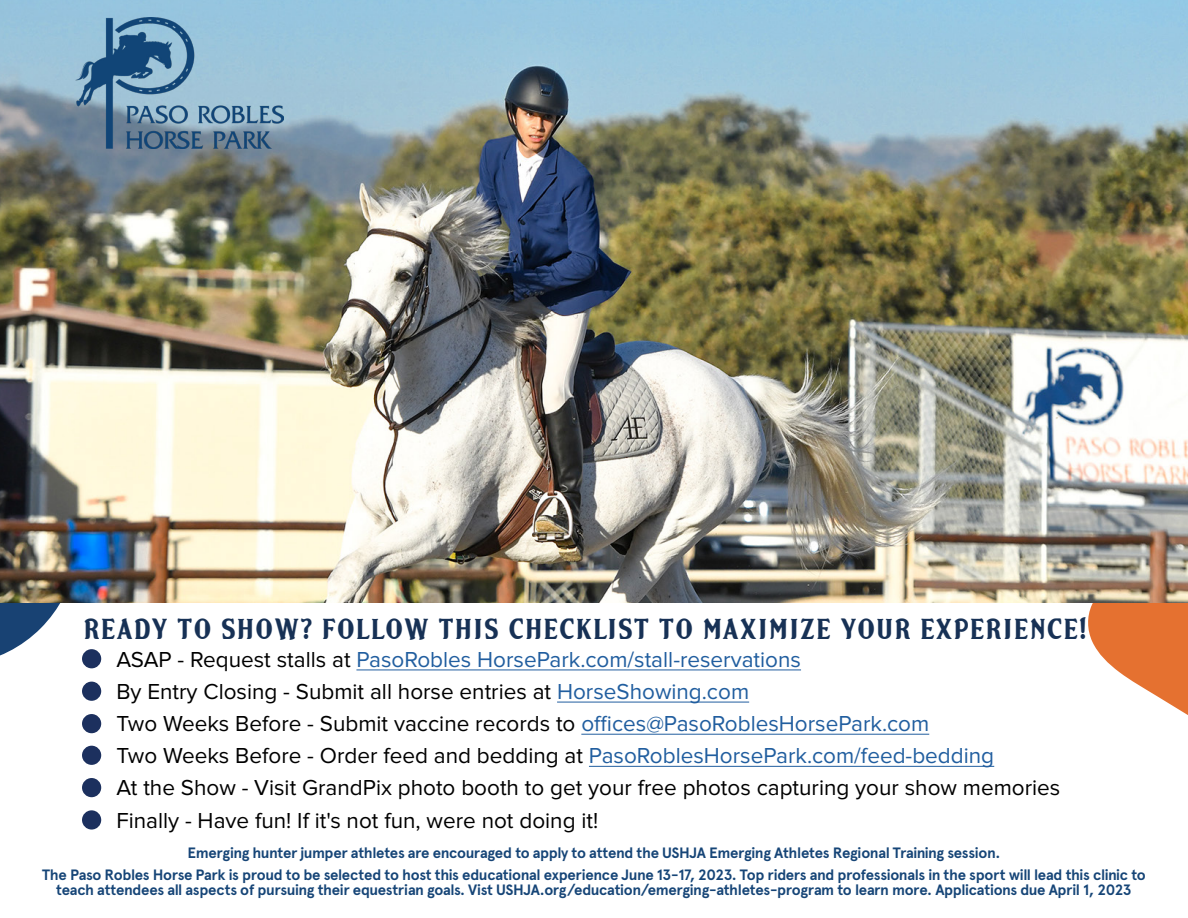
<style>
.page{position:relative;width:1188px;height:918px;background:#fff}
.page>*{position:absolute;margin:0;border:0;box-sizing:border-box;transform-origin:0 0}
.t1{font:26.85px "Norton";letter-spacing:.07em;color:#173155;scale:.89 1}
.t2{font:22.5px/32.1px "Proxima Nova";color:#000}
.t3{font:700 15px/21.5px "Apercu";letter-spacing:-.025em;color:#164577;text-align:center}
.s1{color:#215e9f}
</style>
<div class="page">
<svg style="left:0;top:603px;width:61px;height:53px"></svg>
<svg style="left:1088px;top:603px;width:100px;height:112px"></svg>
<img style="left:0;top:0;width:1188px;height:603px">
<img style="left:75px;top:18px;width:209px;height:130px">
<hr style="left:356px;top:670px;width:445px;height:1px;background:#215e9f">
<hr style="left:557px;top:702px;width:192px;height:1px;background:#215e9f">
<hr style="left:581px;top:734px;width:348px;height:1px;background:#215e9f">
<hr style="left:589px;top:766px;width:405px;height:1px;background:#215e9f">
<div style="left:82px;top:649px;width:19px;height:19px;background:#1c305e;border-radius:50%"></div>
<div style="left:82px;top:682px;width:19px;height:19px;background:#1c305e;border-radius:50%"></div>
<div style="left:82px;top:714px;width:19px;height:19px;background:#1c305e;border-radius:50%"></div>
<div style="left:82px;top:746px;width:19px;height:19px;background:#1c305e;border-radius:50%"></div>
<div style="left:82px;top:778px;width:19px;height:19px;background:#1c305e;border-radius:50%"></div>
<div style="left:82px;top:810px;width:19px;height:20px;background:#1c305e;border-radius:50%"></div>
<h1 class="t1" style="left:84px;top:611px;width:1128px">READY TO SHOW? FOLLOW THIS CHECKLIST TO MAXIMIZE YOUR EXPERIENCE!</h1>
<p class="t2" style="left:116px;top:644px;width:946px">ASAP - Request stalls at <span class="s1">PasoRobles HorsePark.com/stall-reservations<br></span>By Entry Closing - Submit all horse entries at <span class="s1">HorseShowing.com<br></span>Two Weeks Before - Submit vaccine records to <span class="s1">offices@PasoRoblesHorsePark.com<br></span>Two Weeks Before - Order feed and bedding at <span class="s1">PasoRoblesHorsePark.com/feed-bedding<br></span>At the Show - Visit GrandPix photo booth to get your free photos capturing your show memories Finally - Have fun! If it's not fun, were not doing it!</p>
<p class="t3" style="left:42px;top:842px;width:1105px">Emerging hunter jumper athletes are encouraged to apply to attend the USHJA Emerging Athletes Regional Training session.<br>The Paso Robles Horse Park is proud to be selected to host this educational experience June 13-17, 2023. Top riders and professionals in the sport will lead this clinic to</p>
<p class="t3" style="left:56px;top:879px;width:1077px">teach attendees all aspects of pursuing their equestrian goals. Vist USHJA.org/education/emerging-athletes-program to learn more. Applications due April 1, 2023</p>
</div>
